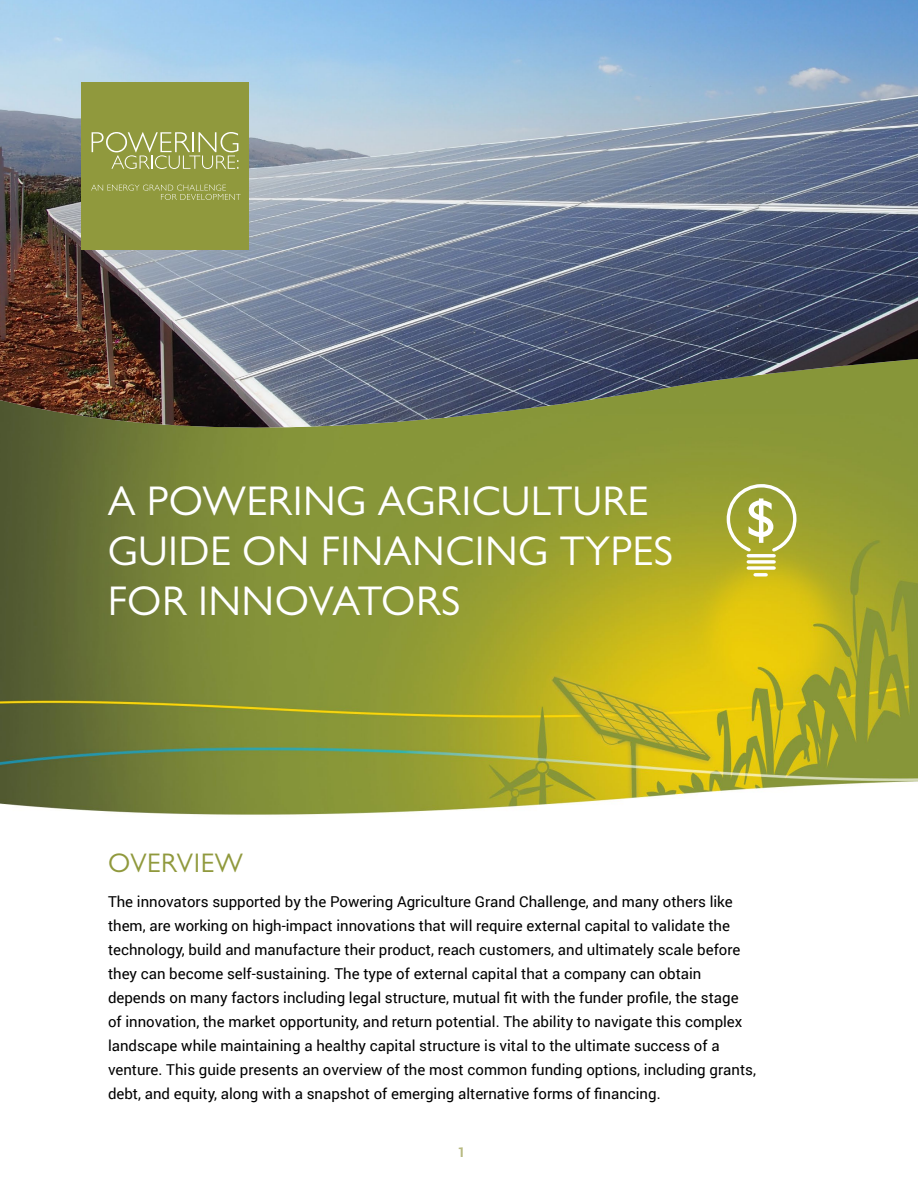
<style>
.page{position:relative;width:918px;height:1188px;background:#fff}
.page>*{position:absolute;margin:0;border:0;box-sizing:border-box;transform-origin:0 0}
.t1{font:41.7px/50.1px "Gill Sans MT Pro";letter-spacing:.01em;color:#fff}
.SH_1{font:27px "Gill Sans MT Pro";letter-spacing:.02em;color:#90993d}
.SH_1-2{font:15px/24px "Roboto";color:#000}
.numbers-left{font:700 13.5px "Roboto";color:#b7b980}
</style>
<div class="page">
<img style="left:0;top:453px;width:918px;height:362px">
<img style="left:0;top:0;width:918px;height:451px">
<div style="left:81px;top:82px;width:168px;height:168px;background:#90993d"></div>
<svg style="left:91px;top:185px;width:150px;height:15px"></svg>
<svg style="left:92px;top:132px;width:146px;height:37px"></svg>
<hr style="left:748px;top:554px;width:26px;height:3px;background:#fff">
<svg style="left:748px;top:560px;width:26px;height:4px"></svg>
<svg style="left:748px;top:566px;width:26px;height:4px"></svg>
<svg style="left:755px;top:573px;width:11px;height:4px"></svg>
<svg style="left:725px;top:483px;width:73px;height:71px"></svg>
<p class="t1" style="left:108px;top:475px;width:567px">A POWERING AGRICULTURE<br>GUIDE ON FINANCING TYPES<br>FOR INNOVATORS</p>
<p class="SH_1" style="left:108px;top:847px;width:136px">OVERVIEW</p>
<p class="SH_1-2" style="left:108px;top:889px;width:649px">The innovators supported by the Powering Agriculture Grand Challenge, and many others like them, are working on high-impact innovations that will require external capital to validate the technology, build and manufacture their product, reach customers, and ultimately scale before they can become self-sustaining. The type of external capital that a company can obtain depends on many factors including legal structure, mutual fit with the funder profile, the stage of innovation, the market opportunity, and return potential. The ability to navigate this complex landscape while maintaining a healthy capital structure is vital to the ultimate success of a venture. This guide presents an overview of the most common funding options, including grants, debt, and equity, along with a snapshot of emerging alternative forms of financing.</p>
<p class="numbers-left" style="left:458px;top:1142px;width:9px">1</p>
</div>
